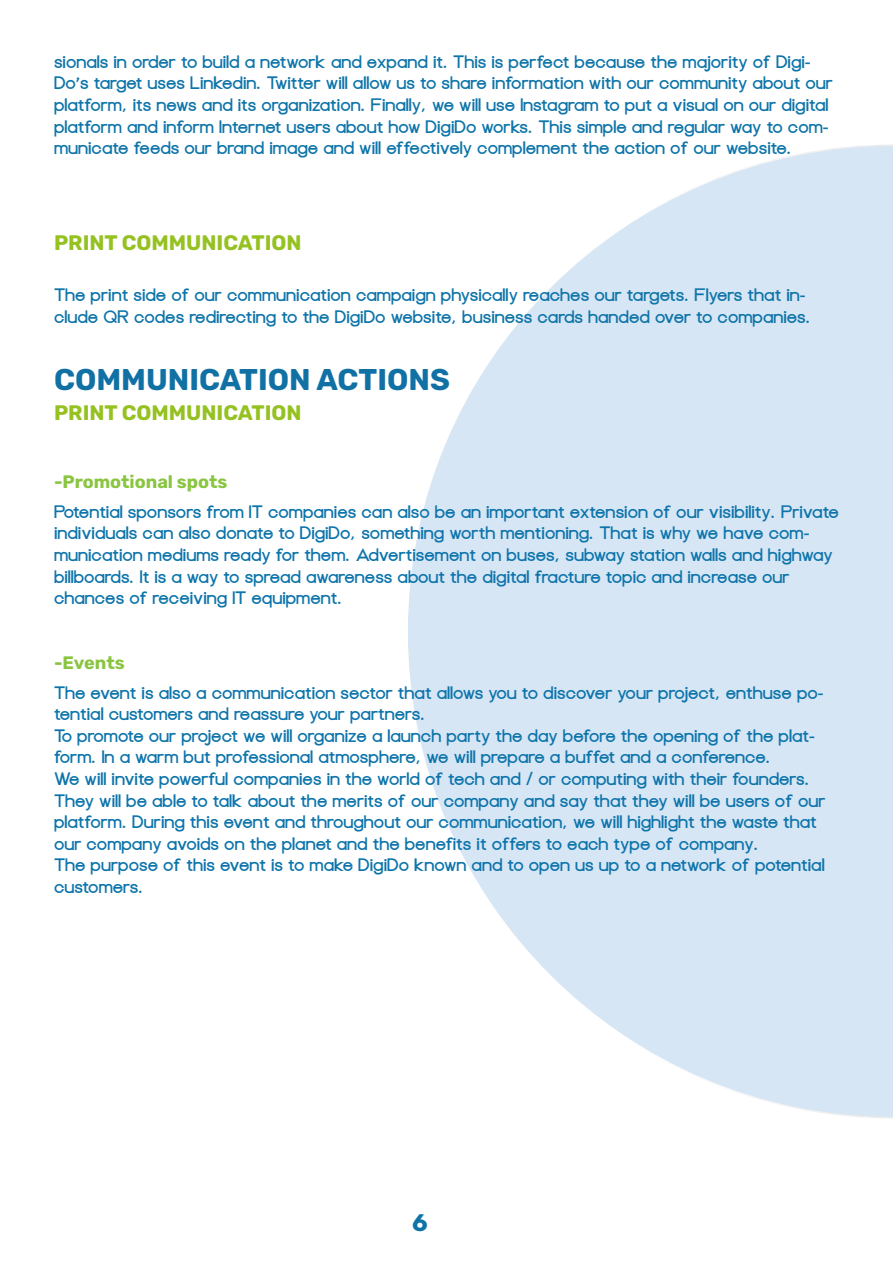
<style>
.page{position:relative;width:893px;height:1263px;background:#fff}
.page>*{position:absolute;margin:0;border:0;box-sizing:border-box;transform-origin:0 0}
.t1{font:300 30px "Rubik";color:#1171a5}
.t2{font:300 24px "Rubik";color:#1073a7}
.t3{font:300 21px "Rubik";color:#95c121}
.t4{font:700 18px/21.6px "Focus Grotesk";color:#0d74ab}
.t5{font:700 18px/21.6px "Focus Grotesk";color:#0e74a9}
.t6{font:300 18px "Rubik";color:#8ac541}
</style>
<div class="page">
<svg style="left:408px;top:145px;width:485px;height:973px"></svg>
<p class="t5" style="left:54px;top:52px;width:780px">sionals in order to build a network and expand it. This is perfect because the majority of Digi-Do’s target uses Linkedin. Twitter will allow us to share information with our community about our platform, its news and its organization. Finally, we will use Instagram to put a visual on our digital platform and inform Internet users about how DigiDo works. This simple and regular way to com&shy;municate feeds our brand image and will effectively complement the action of our website.</p>
<p class="t3" style="left:54px;top:231px;width:249px">PRINT COMMUNICATION</p>
<p class="t5" style="left:54px;top:285px;width:758px">The print side of our communication campaign physically reaches our targets. Flyers that in&shy;clude QR codes redirecting to the DigiDo website, business cards handed over to companies.</p>
<p class="t1" style="left:54px;top:362px;width:397px">COMMUNICATION ACTIONS</p>
<p class="t3" style="left:54px;top:401px;width:249px">PRINT COMMUNICATION</p>
<p class="t6" style="left:54px;top:471px;width:175px">-Promotional spots</p>
<p class="t4" style="left:54px;top:501px;width:786px">Potential sponsors from IT companies can also be an important extension of our visibility. Private individuals can also donate to DigiDo, something worth mentioning. That is why we have com&shy;munication mediums ready for them. Advertisement on buses, subway station walls and highway billboards. It is a way to spread awareness about the digital fracture topic and increase our chances of receiving IT equipment.</p>
<p class="t6" style="left:54px;top:652px;width:72px">-Events</p>
<p class="t4" style="left:54px;top:682px;width:771px">The event is also a communication sector that allows you to discover your project, enthuse po&shy;tential customers and reassure your partners.</p>
<p class="t4" style="left:54px;top:725px;width:762px">To promote our project we will organize a launch party the day before the opening of the plat&shy;form. In a warm but professional atmosphere, we will prepare a buffet and a conference.</p>
<p class="t4" style="left:54px;top:769px;width:773px">We will invite powerful companies in the world of tech and / or computing with their founders.<br>They will be able to talk about the merits of our company and say that they will be users of our platform. During this event and throughout our communication, we will highlight the waste that our company avoids on the planet and the benefits it offers to each type of company.</p>
<p class="t4" style="left:54px;top:855px;width:772px">The purpose of this event is to make DigiDo known and to open us up to a network of potential customers.</p>
<p class="t2" style="left:412px;top:1210px;width:17px">6</p>
</div>
